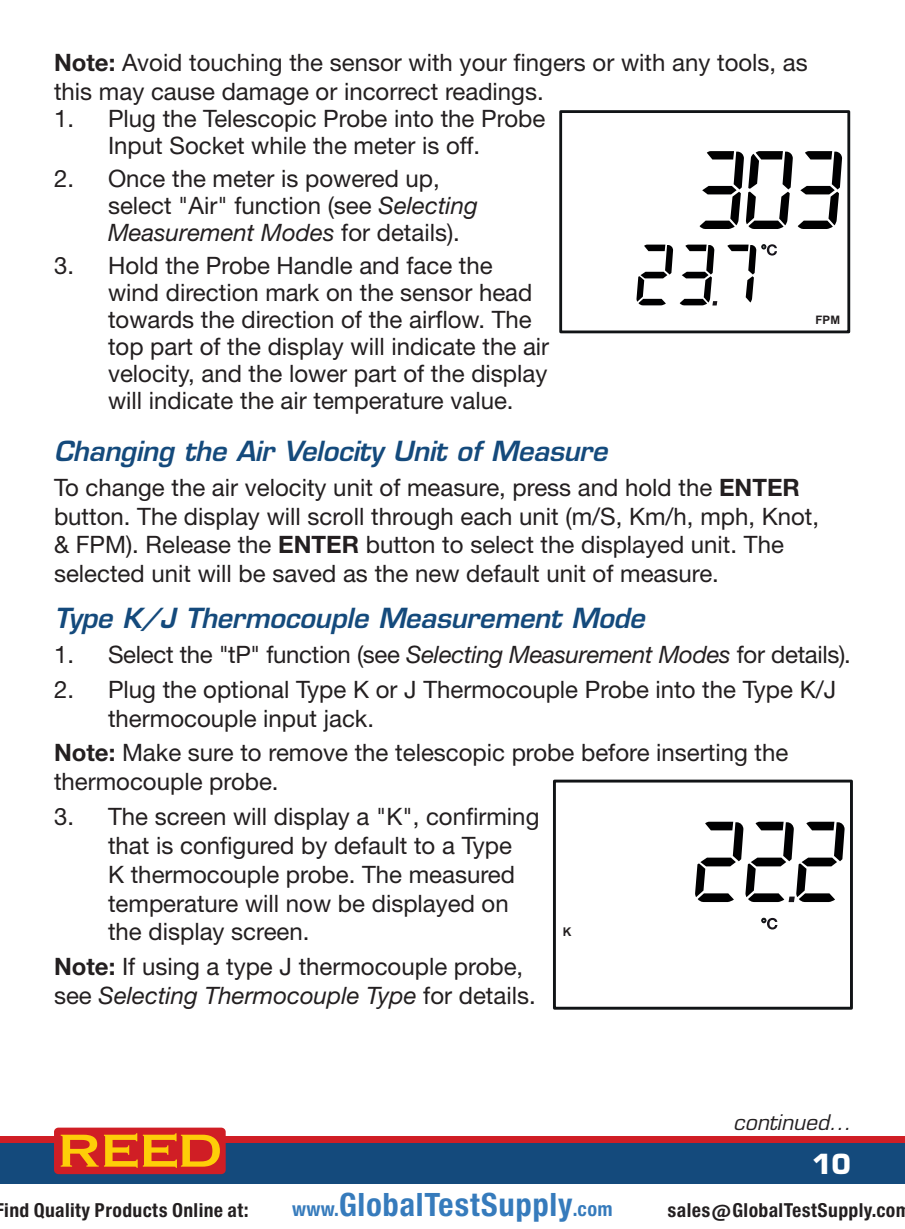
<style>
.page{position:relative;width:905px;height:1229px;background:#fff}
.page>*{position:absolute;margin:0;border:0;box-sizing:border-box;transform-origin:0 0}
.t1{font:30.6px "Europa Gro Nr 2 SBOP Bol Con";letter-spacing:.02em;color:#367bbc}
.t2{font:italic 600 27px "Eurostile LT Std";letter-spacing:-.01em;color:#144a7c}
.t3{font:700 27px "Eurostile LT Std";color:#fff}
.t4{font:24px/28.8px "Helvetica Neue LT Std";color:#231f20}
.t5{font:italic 21px "Eurostile LT Std";color:#231f20}
.t6{font:18.3px "Europa Gro Nr 2 SBOP Bol Con";letter-spacing:.02em;color:#231f20}
.t7{font:700 12px "Arial";color:#231f20}
.t8{font:700 11.7px "Arial";color:#231f20}
.s1{font-weight:700}
.s2{font-style:italic}
.s3{font-size:18.9px}
</style>
<div class="page">
<div style="left:0;top:1137px;width:904px;height:91px;background:#144a7c"></div>
<div style="left:0;top:1136px;width:904px;height:6px;background:#d01e25"></div>
<div style="left:54px;top:1127px;width:172px;height:47px;background:#d01e25;border-radius:4px"></div>
<svg style="left:61px;top:1133px;width:159px;height:34px"></svg>
<div style="left:553px;top:779px;width:299px;height:230px;border:3px solid #111416"></div>
<svg style="left:761px;top:918px;width:16px;height:11px"></svg>
<svg style="left:695px;top:821px;width:149px;height:81px"></svg>
<div style="left:559px;top:110px;width:291px;height:223px;border:3px solid #111416"></div>
<svg style="left:727px;top:244px;width:50px;height:58px"></svg>
<svg style="left:699px;top:151px;width:143px;height:78px"></svg>
<svg style="left:679px;top:244px;width:38px;height:61px"></svg>
<svg style="left:636px;top:244px;width:37px;height:61px"></svg>
<div style="left:0;top:1184px;width:904px;height:44px;background:#fff"></div>
<p class="t4" style="left:54px;top:48px;width:755px"><span class="s1">Note:</span> Avoid touching the sensor with your fingers or with any tools, as this may cause damage or incorrect readings.</p>
<p class="t4" style="left:54px;top:105px;width:492px;line-height:27px;text-align:center">1. Plug the Telescopic Probe into the Probe<br>Input Socket while the meter is off.</p>
<p class="t4" style="left:108px;top:165px;width:371px;line-height:27px;text-indent:-54px">2. Once the meter is powered up, select "Air" function (see <span class="s2">Selecting<br>Measurement Modes</span> for details).</p>
<p class="t4" style="left:108px;top:252px;width:442px;line-height:27px;text-indent:-54px">3. Hold the Probe Handle and face the wind direction mark on the sensor head towards the direction of the airflow. The top part of the display will indicate the air velocity, and the lower part of the display will indicate the air temperature value.</p>
<p class="t2" style="left:54px;top:434px;width:554px">Changing the Air Velocity Unit of Measure</p>
<p class="t4" style="left:54px;top:472px;width:766px">To change the air velocity unit of measure, press and hold the <span class="s1">ENTER </span>button. The display will scroll through each unit (m/S, Km/h, mph, Knot, &amp; FPM). Release the <span class="s1">ENTER</span> button to select the displayed unit. The selected unit will be saved as the new default unit of measure.</p>
<p class="t2" style="left:54px;top:601px;width:592px">Type K/J Thermocouple Measurement Mode</p>
<p class="t4" style="left:54px;top:639px;width:798px">1. Select the "tP" function (see <span class="s2">Selecting Measurement Modes</span> for details).</p>
<p class="t4" style="left:108px;top:674px;width:729px;text-indent:-54px">2. Plug the optional Type K or J Thermocouple Probe into the Type K/J thermocouple input jack.</p>
<p class="t4" style="left:54px;top:738px;width:735px"><span class="s1">Note:</span> Make sure to remove the telescopic probe before inserting the thermocouple probe.</p>
<p class="t4" style="left:108px;top:801px;width:433px;text-indent:-54px">3. The screen will display a "K", confirming that is configured by default to a Type<br>K thermocouple probe. The measured temperature will now be displayed on the display screen.</p>
<p class="t4" style="left:54px;top:951px;width:483px"><span class="s1">Note:</span> If using a type J thermocouple probe, see <span class="s2">Selecting Thermocouple Type</span> for details.</p>
<p class="t8" style="left:815px;top:312px;width:26px">FPM</p>
<p class="t7" style="left:563px;top:924px;width:10px">K</p>
<p class="t5" style="left:733px;top:1110px;width:119px">continued...</p>
<p class="t3" style="left:812px;top:1147px;width:40px">10</p>
<p class="t6" style="left:4px;top:1198px;width:245px">ind Quality Products Online at:</p>
<p class="t1" style="left:292px;top:1186px;width:322px"><span class="s3">www.</span>GlobalTestSupply<span class="s3">.com</span></p>
<p class="t6" style="left:667px;top:1198px;width:244px">sales@GlobalTestSupply.com</p>
</div>
